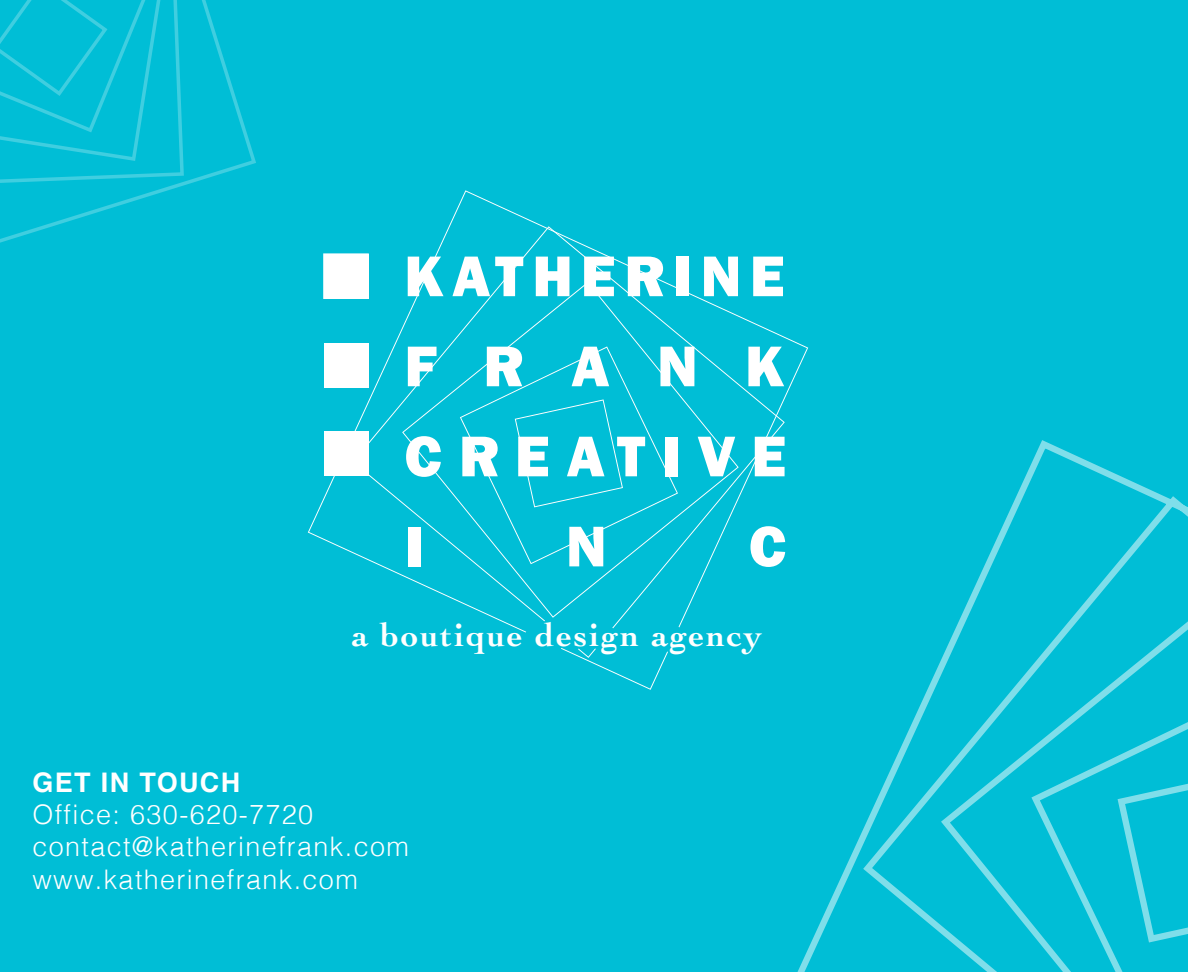
<style>
.page{position:relative;width:1188px;height:972px;background:#00bed6}
.page>*{position:absolute;margin:0;border:0;box-sizing:border-box;transform-origin:0 0}
.t1{font:700 33.6px "Cochin";letter-spacing:.06em;color:#fff}
.t2{font:300 27px/32.4px "Helvetica";letter-spacing:.05em;color:#fff}
.t3{font:700 27px "Helvetica";letter-spacing:.05em;color:#fff}
</style>
<div class="page">
<svg style="left:561px;top:648px;width:107px;height:42px"></svg>
<svg style="left:352px;top:226px;width:433px;height:402px"></svg>
<svg style="left:402px;top:282px;width:337px;height:336px"></svg>
<svg style="left:460px;top:346px;width:218px;height:218px"></svg>
<svg style="left:408px;top:257px;width:36px;height:39px"></svg>
<svg style="left:452px;top:257px;width:71px;height:39px"></svg>
<svg style="left:536px;top:257px;width:33px;height:39px"></svg>
<svg style="left:584px;top:257px;width:30px;height:39px"></svg>
<svg style="left:628px;top:257px;width:35px;height:39px"></svg>
<div style="left:676px;top:257px;width:13px;height:39px;background:#fff"></div>
<svg style="left:704px;top:257px;width:34px;height:39px"></svg>
<svg style="left:753px;top:257px;width:30px;height:39px"></svg>
<svg style="left:408px;top:347px;width:29px;height:39px"></svg>
<svg style="left:487px;top:347px;width:35px;height:39px"></svg>
<svg style="left:572px;top:347px;width:37px;height:39px"></svg>
<svg style="left:660px;top:347px;width:34px;height:39px"></svg>
<svg style="left:748px;top:347px;width:36px;height:39px"></svg>
<svg style="left:406px;top:436px;width:35px;height:41px"></svg>
<svg style="left:462px;top:437px;width:36px;height:39px"></svg>
<svg style="left:515px;top:399px;width:130px;height:108px"></svg>
<div style="left:665px;top:437px;width:13px;height:39px;background:#fff"></div>
<svg style="left:698px;top:437px;width:37px;height:39px"></svg>
<svg style="left:755px;top:437px;width:30px;height:39px"></svg>
<div style="left:408px;top:527px;width:12px;height:39px;background:#fff"></div>
<svg style="left:569px;top:527px;width:34px;height:39px"></svg>
<svg style="left:751px;top:526px;width:34px;height:41px"></svg>
<div style="left:323px;top:253px;width:46px;height:46px;background:#fff"></div>
<div style="left:324px;top:343px;width:44px;height:44px;background:#fff"></div>
<div style="left:324px;top:431px;width:44px;height:45px;background:#fff"></div>
<svg style="left:797px;top:440px;width:391px;height:532px"></svg>
<svg style="left:0;top:0;width:256px;height:243px"></svg>
<p class="t1" style="left:352px;top:613px;width:412px">a boutique design agency</p>
<p class="t3" style="left:32px;top:760px;width:209px">GET IN TOUCH</p>
<p class="t2" style="left:32px;top:796px;width:378px">Office: 630-620-7720 contact@katherinefrank.com www.katherinefrank.com</p>
</div>
